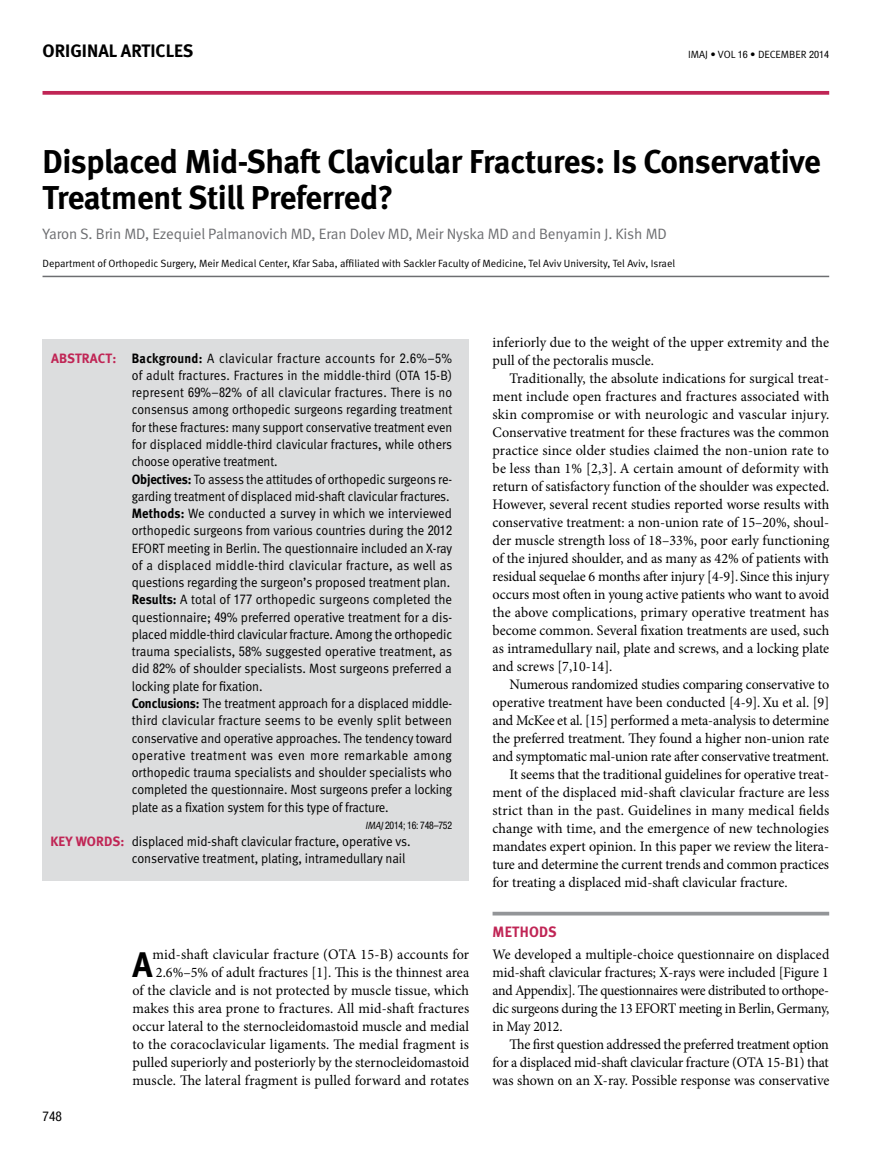
<style>
.page{position:relative;width:893px;height:1149px;background:#fff}
.page>*{position:absolute;margin:0;border:0;box-sizing:border-box;transform-origin:0 0}
.t1{font:700 35.4px "Meta";color:#000}
.t2{font:700 33px/36px "Meta";letter-spacing:-.01em;color:#000}
.t3{font:700 18px "Meta";color:#000}
.t4{font:15px "Meta Normal";letter-spacing:-.01em;color:#6d6e71}
.t5{font:700 15px "Meta";color:#c02555}
.t6{font:14.55px/18px "Minion Pro";color:#000;text-align:justify}
.t7{font:14.55px/18px "Minion Pro";color:#000;scale:.95 1}
.t8{font:14.55px "Minion Pro";letter-spacing:-.02em;color:#000;scale:.95 1}
.t9{font:13.5px/17.2px "Meta Normal";letter-spacing:-.005em;color:#000;scale:.94 1}
.t10{font:13.5px/17.2px "Meta Normal";letter-spacing:-.005em;color:#000;text-align:justify;scale:.93 1}
.t11{font:13.5px/17.2px "Meta Normal";letter-spacing:-.005em;color:#000;text-align:justify;scale:.95 1}
.t12{font:13.5px "Meta Normal";letter-spacing:.015em;color:#000;scale:.94 1}
.t13{font:700 13.5px "Meta";letter-spacing:.01em;color:#c02555}
.t14{font:condensed 13.5px "Helvetica Neue";color:#000}
.t15{font:10.5px "Meta Normal";color:#000}
.t16{font:condensed 10.5px "Helvetica Neue";letter-spacing:-.02em;color:#000;scale:.93 1}
.s1{font-family:"Helvetica Neue";font-stretch:condensed;font-size:10.2px}
.s2{font-family:"Meta";font-weight:700}
.s3{font-family:"Helvetica Neue";font-stretch:condensed}
.s4{font-family:"Meta Normal";font-style:italic;font-stretch:normal}
</style>
<div class="page">
<svg style="left:43px;top:91px;width:786px;height:4px;background:#c43460"></svg>
<div style="left:43px;top:339px;width:426px;height:541px;background:#dcddde"></div>
<hr style="left:43px;top:275px;width:786px;height:2px;background:#6d6e71">
<svg style="left:493px;top:911px;width:336px;height:4px"></svg>
<p class="t3" style="left:43px;top:40px;width:152px">Original Articles</p>
<p class="t15" style="left:688px;top:48px;width:143px">IMAJ • VOL <span class="s1">16</span> • December <span class="s1">2014</span></p>
<h2 class="t2" style="left:43px;top:143px;width:780px">Displaced Mid-Shaft Clavicular Fractures Is: Conservative<br>Treatment Still Preferred?</h2>
<p class="t4" style="left:43px;top:225px;width:626px">Yaron .S Brin MD, Ezequiel Palmanovich MD, Eran Dolev MD, Meir Nyska MD and Benyamin .J Kish MD</p>
<p class="t15" style="left:43px;top:257px;width:634px">Department of Orthopedic Surgery, Meir Medical Center, Kfar Saba, affiliated with Sackler Faculty of Medicine, Tel Aviv University, Tel Aviv, Israel</p>
<p class="t13" style="left:51px;top:350px;width:67px">Ab stract:</p>
<p class="t13" style="left:51px;top:833px;width:76px">Key words:</p>
<p class="t10" style="left:132px;top:349px;width:346px"><span class="s2">Background</span> A<span class="s2">:</span> clavicular fracture accounts for <span class="s3">2</span>.<span class="s3">6</span>%–<span class="s3">5</span>% of adult fractures. Fractures in the middle-third (OTA <span class="s3">15</span>- (B represent <span class="s3">69</span>%–<span class="s3">82</span>% of all clavicular fractures. There is no consensus among orthopedic surgeons regarding treatment for these fractures: many support conservative treatment even for displaced middle-third clavicular fractures, while others choose operative treatment.</p>
<p class="t9" style="left:132px;top:487px;width:340px">garding treatment of displaced mid-shaft clavicular fractures.</p>
<p class="t9" style="left:132px;top:470px;width:342px"><span class="s2">Objectives</span> To<span class="s2">:</span> assess the attitudes of orthopedic surgeons re-</p>
<p class="t9" style="left:132px;top:504px;width:343px"><span class="s2">Methods:</span> We conducted a survey in which we interviewed orthopedic surgeons from various countries during the <span class="s3">2012<br></span>EFORT meeting in Berlin. The questionnaire included an -X ray of a displaced middle-third clavicular fracture, as well as questions regarding the surgeon s’ proposed treatment plan.<br><span class="s2">Results</span> A<span class="s2">:</span> total of <span class="s3">177</span> orthopedic surgeons completed the</p>
<p class="t11" style="left:132px;top:625px;width:339px">placed middle-third clavicular fracture. Among the orthopedic</p>
<p class="t11" style="left:132px;top:608px;width:339px">questionnaire; <span class="s3">49</span>% preferred operative treatment for a dis-</p>
<p class="t11" style="left:132px;top:642px;width:339px">trauma specialists, <span class="s3">58</span>% suggested operative treatment, as did <span class="s3">82</span>% of shoulder specialists. Most surgeons preferred a locking plate for fixation.</p>
<p class="t12" style="left:132px;top:712px;width:342px">third clavicular fracture seems to be evenly split between</p>
<p class="t9" style="left:132px;top:694px;width:342px"><span class="s2">Conclusions:</span> The treatment approach for a displaced middle-</p>
<p class="t9" style="left:132px;top:728px;width:342px;text-align:justify">conservative and operative approaches. The tendency toward operative treatment was even more remarkable among orthopedic trauma specialists and shoulder specialists who completed the questionnaire. Most surgeons prefer a locking plate as a fixation system for this type of fracture.</p>
<p class="t16" style="left:365px;top:818px;width:95px"><span class="s4">IMAJ</span>2014; 16: 748–752</p>
<p class="t11" style="left:132px;top:832px;width:295px">displaced mid-shaft clavicular fracture, operative vs. conservative treatment, plating, intramedullary nail</p>
<p class="t14" style="left:43px;top:1108px;width:21px">748</p>
<p class="t6" style="left:153px;top:945px;width:318px">mid-shaft clavicular fracture (OTA 15-B) accounts for</p>
<h1 class="t1" style="left:133px;top:943px;width:22px">A</h1>
<p class="t6" style="left:133px;top:963px;width:338px;text-indent:23px">2.6%–5% of adult fractures .]1[ This is the thinnest area of the clavicle and is not protected by muscle tissue, which makes this area prone to fractures. All mid-shaft fractures occur lateral to the sternocleidomastoid muscle and medial to the coracoclavicular ligaments. The medial fragment is pulled superiorly and posteriorly by the sternocleidomastoid muscle. The lateral fragment is pulled forward and rotates</p>
<p class="t6" style="left:493px;top:333px;width:338px">inferiorly due to the weight of the upper extremity and the pull of the pectoralis muscle.</p>
<p class="t6" style="left:493px;top:387px;width:338px">ment include open fractures and fractures associated with</p>
<p class="t6" style="left:510px;top:369px;width:321px">Traditionally, the absolute indications for surgical treat-</p>
<p class="t6" style="left:493px;top:405px;width:338px">skin compromise or with neurologic and vascular injury.<br>Conservative treatment for these fractures was the common practice since older studies claimed the non-union rate to be less than 1% [2,3 A. ] certain amount of deformity with return of satisfactory function of the shoulder was expected.<br>However, several recent studies reported worse results with</p>
<p class="t6" style="left:493px;top:531px;width:338px">der muscle strength loss of 18–33%, poor early functioning</p>
<p class="t6" style="left:493px;top:513px;width:338px">conservative treatment a: non-union rate of 15–20%, shoul-</p>
<p class="t6" style="left:493px;top:549px;width:338px">of the injured shoulder, and as many as 42% of patients with residual sequelae 6 months after injury [4-9 .] Since this injury occurs most often in young active patients who want to avoid the above complications, primary operative treatment has become common. Several fixation treatments are used, such as intramedullary nail, plate and screws, and a locking plate and screws ]7,10-14 .[</p>
<p class="t6" style="left:493px;top:675px;width:338px;text-indent:17px">Numerous randomized studies comparing conservative to operative treatment have been conducted [ 4 - 9 . ] X u e t a l [9]. and McKee et al [. 15] performed a meta-analysis to determine the preferred treatment. They found a higher non-union rate and symptomatic mal-union rate after conservative treatment.</p>
<p class="t6" style="left:493px;top:783px;width:338px">ment of the displaced mid-shaft clavicular fracture are less</p>
<p class="t6" style="left:510px;top:765px;width:321px">It seems that the traditional guidelines for operative treat-</p>
<p class="t6" style="left:493px;top:801px;width:338px">strict than in the past. Guidelines in many medical fields change with time, and the emergence of new technologies</p>
<p class="t6" style="left:493px;top:855px;width:338px">ture and determine the current trends and common practices</p>
<p class="t6" style="left:493px;top:837px;width:338px">mandates expert opinion In. this paper we review the litera-</p>
<p class="t6" style="left:493px;top:873px;width:297px">for treating a displaced mid-shaft clavicular fracture.</p>
<p class="t5" style="left:493px;top:922px;width:10px">METHODS</p>
<p class="t7" style="left:493px;top:945px;width:356px">We developed a multiple-choice questionnaire on displaced mid-shaft clavicular fractures X; -rays were included [Figure 1</p>
<p class="t7" style="left:493px;top:999px;width:356px">dic surgeons during the 13 EFORT meeting in Berlin, Germany,</p>
<p class="t8" style="left:493px;top:980px;width:356px">and Appendix .] The questionnaires were distributed to orthope-</p>
<p class="t7" style="left:493px;top:1017px;width:75px">in May 2012.</p>
<p class="t6" style="left:510px;top:1035px;width:321px">The first question addressed the preferred treatment option</p>
<p class="t6" style="left:493px;top:1053px;width:338px">for a displaced mid-shaft clavicular fracture (OTA 15- 1B ) that</p>
<p class="t6" style="left:493px;top:1071px;width:338px">was shown on an X-ray. Possible response was conservative</p>
</div>
